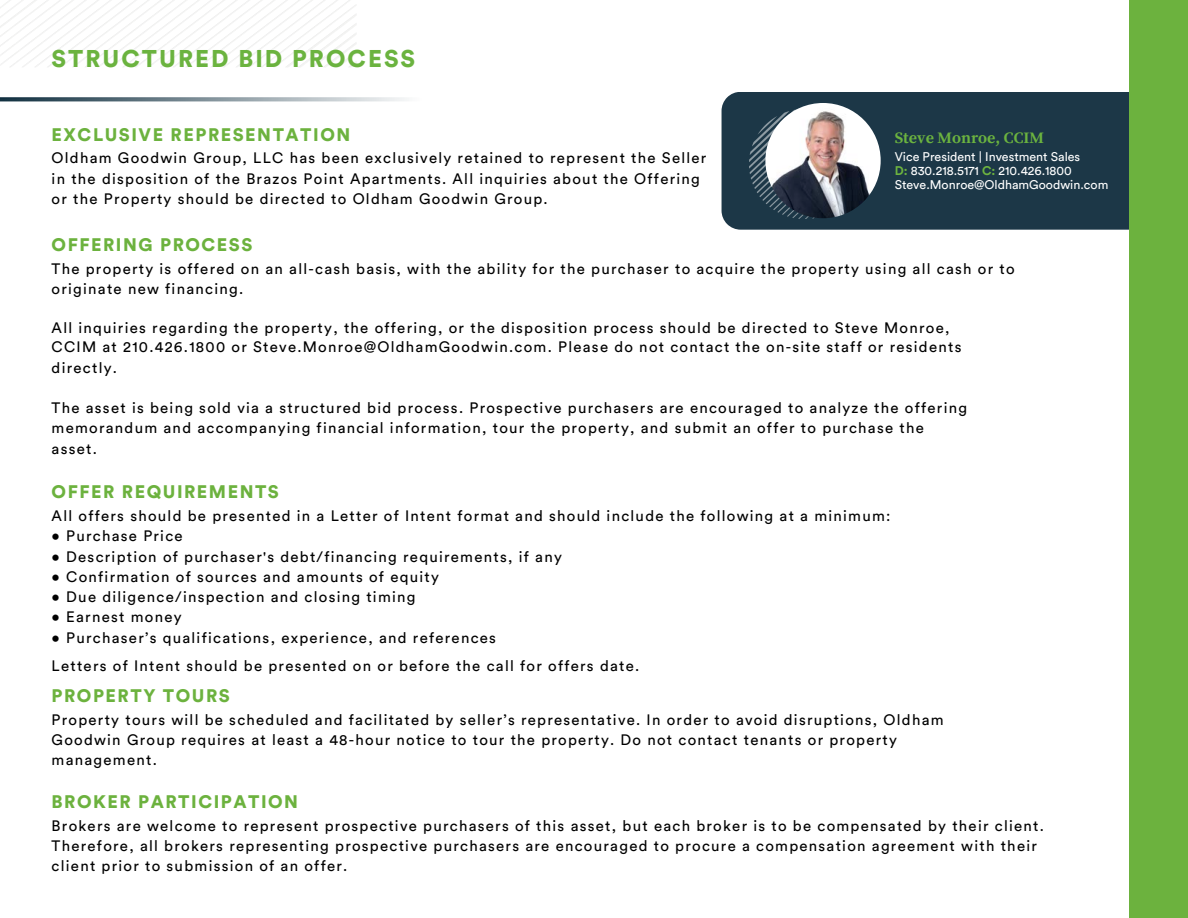
<style>
.page{position:relative;width:1188px;height:918px;background:#fff}
.page>*{position:absolute;margin:0;border:0;box-sizing:border-box;transform-origin:0 0}
.t1{font:900 24px "Circular Std";letter-spacing:.085em;color:#6bb33f}
.t2{font:900 18px "Circular Std";letter-spacing:.085em;color:#6cb23e}
.t3{font:700 15.9px "Source Serif Pro";color:#6bb33f}
.t4{font:15px/20.2px "Circular Std";letter-spacing:.085em;color:#000}
.t5{font:12.45px "Circular Std";color:#fff}
.s1{font-weight:700;color:#6db33f}
</style>
<div class="page">
<img style="left:0;top:97px;width:407px;height:5px">
<div style="left:722px;top:92px;width:407px;height:138px;background:#1c3747"></div>
<img style="left:750px;top:109px;width:109px;height:109px">
<img style="left:765px;top:103px;width:116px;height:115px;border-radius:50%">
<div style="left:1129px;top:0;width:59px;height:918px;background:#6cb23e"></div>
<h2 class="t1" style="left:52px;top:48px;width:365px">STRUCTURED BID PROCESS</h2>
<p class="t2" style="left:52px;top:126px;width:300px">EXCLUSIVE REPRESENTATION</p>
<p class="t4" style="left:52px;top:149px;width:656px">Oldham Goodwin Group, LLC has been exclusively retained to represent the Seller in the disposition of the Brazos Point Apartments. All inquiries about the Offering</p>
<h1 class="t4" style="left:52px;top:189px;width:498px">or the Property should be directed to Oldham Goodwin Group.</h1>
<h1 class="t2" style="left:52px;top:237px;width:202px">OFFERING PROCESS</h1>
<h1 class="t4" style="left:52px;top:259px;width:965px">The property is offered on an all-cash basis, with the ability for the purchaser to acquire the property using all cash or to originate new financing.</h1>
<h1 class="t4" style="left:52px;top:319px;width:899px">All inquiries regarding the property, the offering, or the disposition process should be directed to Steve Monroe,</h1>
<p class="t4" style="left:52px;top:338px;width:911px">CCIM at 210.426.1800 or Steve.Monroe@OldhamGoodwin.com. Please do not contact the on-site staff or residents directly.</p>
<p class="t4" style="left:52px;top:398px;width:917px">The asset is being sold via a structured bid process. Prospective purchasers are encouraged to analyze the offering</p>
<p class="t4" style="left:52px;top:419px;width:874px">memorandum and accompanying financial information, tour the property, and submit an offer to purchase the asset.</p>
<p class="t2" style="left:52px;top:483px;width:229px">OFFER REQUIREMENTS</p>
<p class="t4" style="left:52px;top:506px;width:840px">All offers should be presented in a Letter of Intent format and should include the following at a minimum:</p>
<p class="t4" style="left:52px;top:527px;width:133px">• Purchase Price</p>
<p class="t4" style="left:52px;top:547px;width:512px">• Description of purchaser's debt/financing requirements, if any</p>
<p class="t4" style="left:52px;top:567px;width:389px">• Confirmation of sources and amounts of equity</p>
<p class="t4" style="left:52px;top:587px;width:365px">• Due diligence/inspection and closing timing</p>
<p class="t4" style="left:52px;top:608px;width:131px">• Earnest money</p>
<p class="t4" style="left:52px;top:624px;width:589px;line-height:28.2px">• Purchaser’s qualifications, experience, and references<br>Letters of Intent should be presented on or before the call for offers date.</p>
<p class="t2" style="left:52px;top:688px;width:180px">PROPERTY TOURS</p>
<p class="t4" style="left:52px;top:710px;width:894px">Property tours will be scheduled and facilitated by seller’s representative. In order to avoid disruptions, Oldham<br>Goodwin Group requires at least a 48-hour notice to tour the property. Do not contact tenants or property management.</p>
<p class="t2" style="left:52px;top:794px;width:248px">BROKER PARTICIPATION</p>
<h2 class="t4" style="left:52px;top:816px;width:994px">Brokers are welcome to represent prospective purchasers of this asset, but each broker is to be compensated by their client.<br>Therefore, all brokers representing prospective purchasers are encouraged to procure a compensation agreement with their client prior to submission of an offer.</h2>
<h2 class="t3" style="left:895px;top:129px;width:151px">Steve Monroe, CCIM</h2>
<h2 class="t5" style="left:895px;top:150px;width:187px">Vice President | Investment Sales</h2>
<h2 class="t5" style="left:895px;top:165px;width:179px"><span class="s1">D:</span> 830.218.5171 <span class="s1">C:</span> 210.426.1800</h2>
<h2 class="t5" style="left:895px;top:179px;width:215px">Steve.Monroe@OldhamGoodwin.com</h2>
</div>
